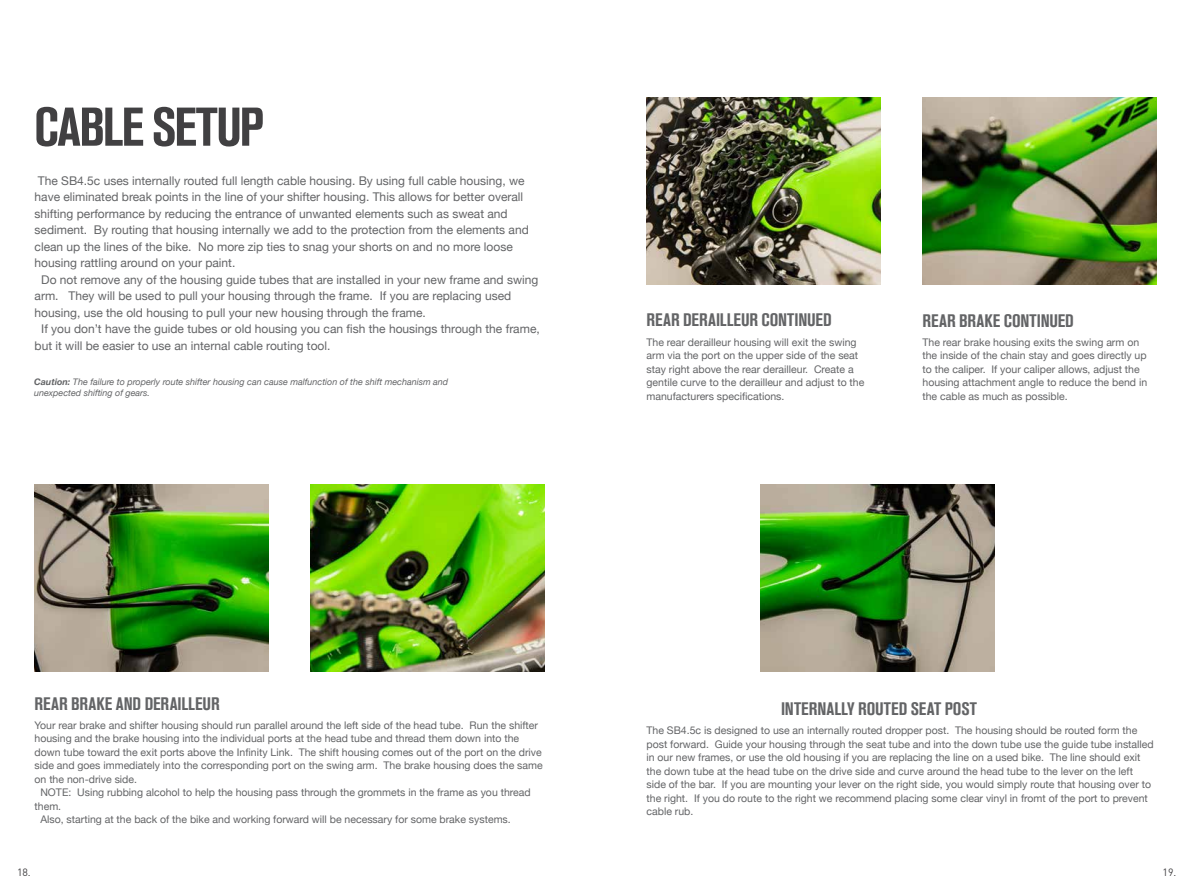
<style>
.page{position:relative;width:1191px;height:893px;background:#fff}
.page>*{position:absolute;margin:0;border:0;box-sizing:border-box;transform-origin:0 0}
.t1{font:700 condensed 54px "Akzidenz Grotesk Std";letter-spacing:-.03em;color:#414042}
.t2{font:700 condensed 18px "Akzidenz Grotesk Std";letter-spacing:.005em;color:#636466}
.t3{font:12px "Helvetica Neue";color:#636466}
.t4{font:10.5px/13.5px "Helvetica Neue";color:#636466}
.t5{font:10.5px "DIN";color:#414042}
.t6{font:italic 9px/10.8px "Helvetica Neue";color:#636466}
.s1{font-weight:700}
</style>
<div class="page">
<img style="left:310px;top:484px;width:234px;height:187px">
<img style="left:35px;top:484px;width:233px;height:187px">
<img style="left:760px;top:484px;width:234px;height:187px">
<img style="left:922px;top:98px;width:234px;height:187px">
<img style="left:646px;top:98px;width:234px;height:187px">
<h1 class="t1" style="left:34px;top:96px;width:232px">CABLE SETUP</h1>
<p class="t3" style="left:38px;top:173px;width:488px">The SB4.5c uses internally routed full length cable housing. By using full cable housing, we</p>
<p class="t3" style="left:35px;top:190px;width:490px">have eliminated break points in the line of your shifter housing. This allows for better overall</p>
<p class="t3" style="left:35px;top:206px;width:474px">shifting performance by reducing the entrance of unwanted elements such as sweat and</p>
<p class="t3" style="left:35px;top:223px;width:496px">sediment. By routing that housing internally we add to the protection from the elements and</p>
<p class="t3" style="left:35px;top:239px;width:480px">clean up the lines of the bike. No more zip ties to snag your shorts on and no more loose</p>
<p class="t3" style="left:35px;top:256px;width:202px">housing rattling around on your paint.</p>
<p class="t3" style="left:41px;top:272px;width:499px">Do not remove any of the housing guide tubes that are installed in your new frame and swing</p>
<p class="t3" style="left:35px;top:289px;width:478px">arm. They will be used to pull your housing through the frame. If you are replacing used</p>
<p class="t3" style="left:35px;top:305px;width:393px">housing, use the old housing to pull your new housing through the frame.</p>
<p class="t3" style="left:41px;top:322px;width:500px">If you don’t have the guide tubes or old housing you can fish the housings through the frame,</p>
<p class="t3" style="left:35px;top:338px;width:297px">but it will be easier to use an internal cable routing tool.</p>
<p class="t6" style="left:34px;top:376px;width:416px"><span class="s1">Caution:</span> The failure to properly route shifter housing can cause malfunction of the shift mechanism and unexpected shifting of gears.</p>
<h2 class="t2" style="left:646px;top:310px;width:187px">REAR DERAILLEUR CONTINUED</h2>
<p class="t4" style="left:646px;top:335px;width:219px">The rear derailleur housing will exit the swing arm via the port on the upper side of the seat stay right above the rear derailleur. Create a gentile curve to the derailleur and adjust to the manufacturers specifications.</p>
<h2 class="t2" style="left:922px;top:310px;width:153px">REAR BRAKE CONTINUED</h2>
<p class="t4" style="left:922px;top:335px;width:226px">The rear brake housing exits the swing arm on the inside of the chain stay and goes directly up to the caliper. If your caliper allows, adjust the housing attachment angle to reduce the bend in the cable as much as possible.</p>
<h2 class="t2" style="left:35px;top:694px;width:187px">REAR BRAKE AND DERAILLEUR</h2>
<p class="t4" style="left:35px;top:718px;width:505px">Your rear brake and shifter housing should run parallel around the left side of the head tube. Run the shifter</p>
<p class="t4" style="left:35px;top:731px;width:486px">housing and the brake housing into the individual ports at the head tube and thread them down into the</p>
<p class="t4" style="left:35px;top:745px;width:509px">down tube toward the exit ports above the Infinity Link. The shift housing comes out of the port on the drive</p>
<p class="t4" style="left:35px;top:758px;width:510px">side and goes immediately into the corresponding port on the swing arm. The brake housing does the same</p>
<p class="t4" style="left:35px;top:772px;width:104px">on the non-drive side.</p>
<p class="t4" style="left:40px;top:785px;width:492px">NOTE: Using rubbing alcohol to help the housing pass through the grommets in the frame as you thread</p>
<p class="t4" style="left:35px;top:799px;width:28px">them.</p>
<p class="t4" style="left:40px;top:812px;width:472px">Also, starting at the back of the bike and working forward will be necessary for some brake systems.</p>
<h2 class="t2" style="left:781px;top:699px;width:197px">INTERNALLY ROUTED SEAT POST</h2>
<p class="t4" style="left:646px;top:724px;width:509px">The SB4.5c is designed to use an internally routed dropper post. The housing should be routed form the post forward. Guide your housing through the seat tube and into the down tube use the guide tube installed in our new frames, or use the old housing if you are replacing the line on a used bike. The line should exit the down tube at the head tube on the drive side and curve around the head tube to the lever on the left side of the bar. If you are mounting your lever on the right side, you would simply route that housing over to the right. If you do route to the right we recommend placing some clear vinyl in fromt of the port to prevent cable rub.</p>
<p class="t5" style="left:17px;top:866px;width:15px">18.</p>
<p class="t5" style="left:1162px;top:866px;width:15px">19.</p>
</div>
